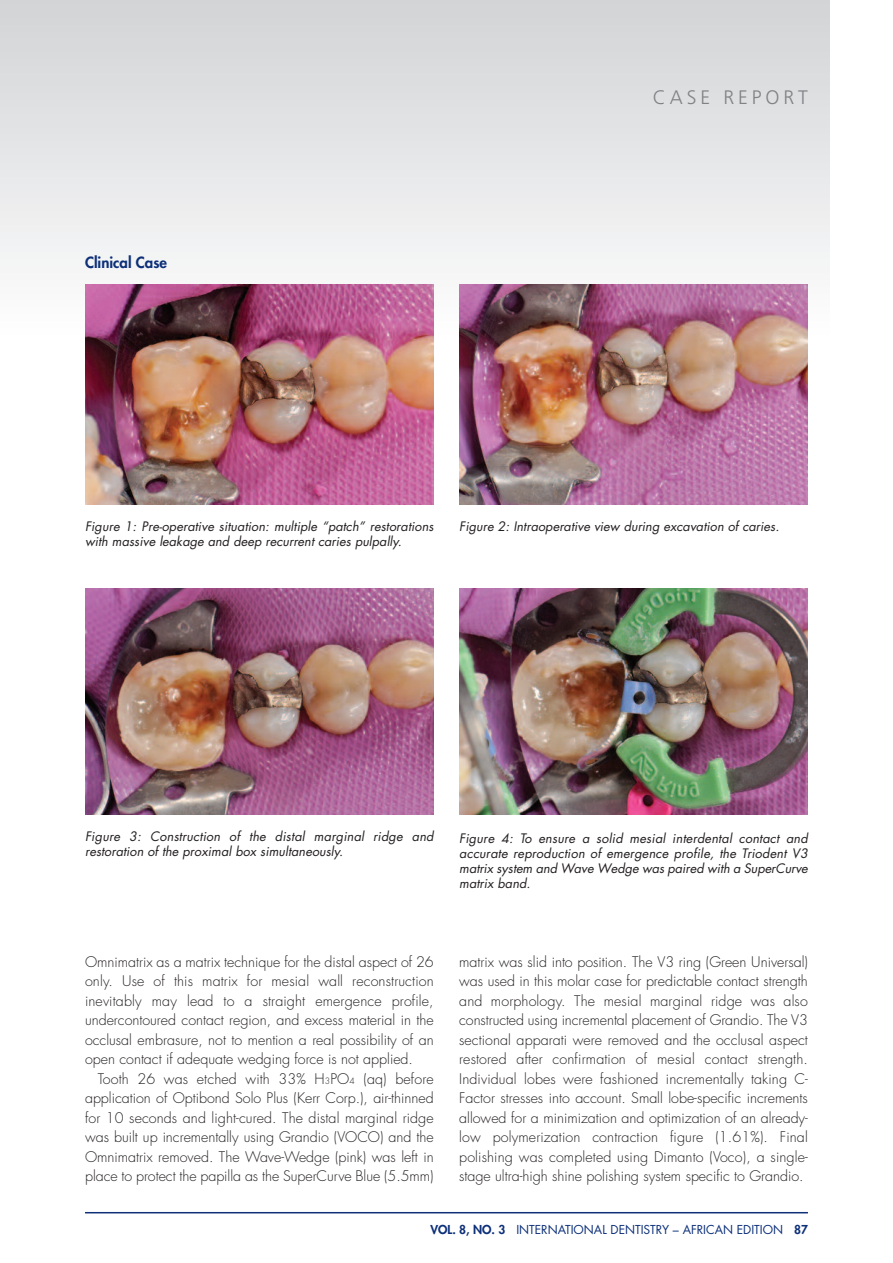
<style>
.page{position:relative;width:893px;height:1263px;background:#fff}
.page>*{position:absolute;margin:0;border:0;box-sizing:border-box;transform-origin:0 0}
.t1{font:300 19.5px "Frutiger";letter-spacing:.2em;color:#808285}
.t2{font:800 15px "Futura";color:#0d3079}
.t3{font:300 14.25px/19.5px "Futura";color:#231f20;text-align:justify}
.t4{font:italic 12.75px/15px "Futura";letter-spacing:.005em;color:#231f20}
.t5{font:12px "Futura";color:#0d3079}
.s1{font-size:8.55px}
.s2{font-weight:800}
</style>
<div class="page">
<div style="left:0;top:0;width:829px;height:334px;background:linear-gradient(to bottom,#d2d4d6,#fcfbfc)"></div>
<svg style="left:0;top:0;width:13px;height:334px"></svg>
<hr style="left:85px;top:1212px;width:723px;height:1px;background:#0d3079">
<img style="left:85px;top:285px;width:349px;height:219px">
<img style="left:459px;top:285px;width:349px;height:219px">
<img style="left:85px;top:588px;width:349px;height:227px">
<img style="left:459px;top:588px;width:349px;height:227px">
<p class="t2" style="left:85px;top:255px;width:84px">Clinical Case</p>
<h1 class="t1" style="left:653px;top:89px;width:157px">CASE REPORT</h1>
<p class="t4" style="left:85px;top:519px;width:350px">Figure 1: Pre-operative situation: multiple “patch” restorations with massive leakage and deep recurrent caries pulpally.</p>
<p class="t4" style="left:459px;top:519px;width:321px">Figure 2: Intraoperative view during excavation of caries.</p>
<p class="t4" style="left:85px;top:830px;width:350px">Figure 3: Construction of the distal marginal ridge and restoration of the proximal box simultaneously.</p>
<p class="t4" style="left:459px;top:832px;width:350px;text-align:justify">Figure 4: To ensure a solid mesial interdental contact and accurate reproduction of emergence profile, the Triodent V3 matrix system and Wave Wedge was paired with a SuperCurve matrix band.</p>
<p class="t3" style="left:85px;top:953px;width:350px">Omnimatrix as a matrix technique for the distal aspect of 26 only. Use of this matrix for mesial wall reconstruction inevitably may lead to a straight emergence profile, undercontoured contact region, and excess material in the occlusal embrasure, not to mention a real possibility of an open contact if adequate wedging force is not applied.</p>
<p class="t3" style="left:85px;top:1070px;width:350px;text-indent:13px">Tooth 26 was etched with 33% H<span class="s1">3</span>PO<span class="s1">4</span> (aq) before application of Optibond Solo Plus (Kerr Corp.), air-thinned for 10 seconds and light-cured. The distal marginal ridge was built up incrementally using Grandio (VOCO) and the Omnimatrix removed. The Wave-Wedge (pink) was left in place to protect the papilla as the SuperCurve Blue (5.5mm)</p>
<p class="t3" style="left:459px;top:953px;width:350px">matrix was slid into position. The V3 ring (Green Universal) was used in this molar case for predictable contact strength and morphology. The mesial marginal ridge was also constructed using incremental placement of Grandio. The V3 sectional apparati were removed and the occlusal aspect restored after confirmation of mesial contact strength.<br>Individual lobes were fashioned incrementally taking C-Factor stresses into account. Small lobe-specific increments allowed for a minimization and optimization of an already&shy;low polymerization contraction figure (1.61%). Final polishing was completed using Dimanto (Voco), a single&shy;stage ultra-high shine polishing system specific to Grandio.</p>
<p class="t5" style="left:430px;top:1224px;width:379px"><span class="s2">VOL. 8, NO. 3</span> INTERNATIONAL DENTISTRY – AFRICAN EDITION <span class="s2">87</span></p>
</div>
